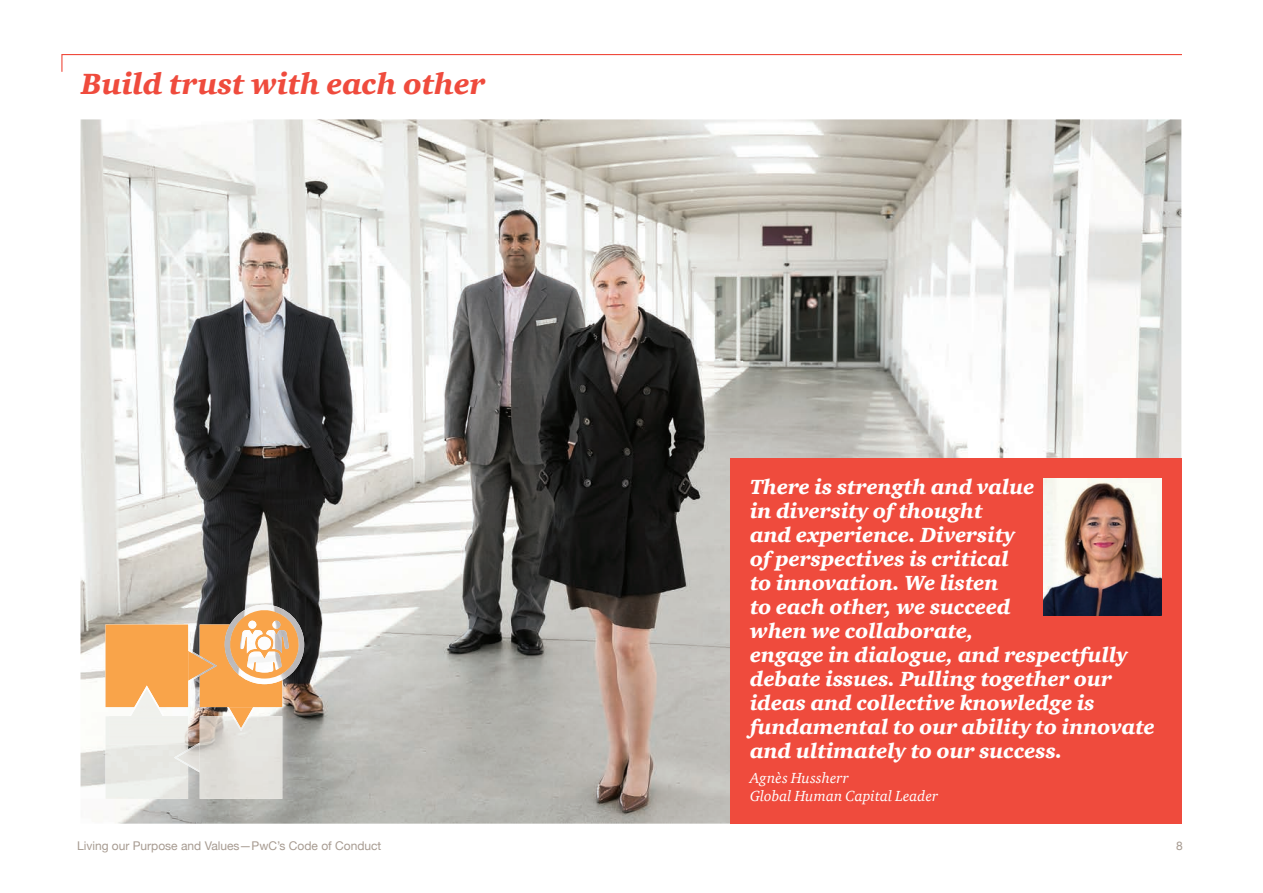
<style>
.page{position:relative;width:1263px;height:893px;background:#fff}
.page>*{position:absolute;margin:0;border:0;box-sizing:border-box;transform-origin:0 0}
.t1{font:italic 900 30px "ITC Charter Com";color:#ef4b3d}
.t2{font:italic 900 21px/24px "ITC Charter Com";color:#fff}
.t3{font:italic 15px/18px "ITC Charter Com";letter-spacing:.01em;color:#fff}
.t4{font:12px "Helvetica Neue";color:#a79b91}
</style>
<div class="page">
<img style="left:81px;top:119px;width:1100px;height:705px">
<svg style="left:61px;top:54px;width:1121px;height:18px"></svg>
<div style="left:730px;top:458px;width:451px;height:366px;background:#ef4b3d"></div>
<img style="left:106px;top:716px;width:82px;height:83px">
<img style="left:174px;top:743px;width:26px;height:29px">
<img style="left:200px;top:716px;width:82px;height:83px">
<img style="left:227px;top:707px;width:28px;height:24px">
<div style="left:200px;top:624px;width:82px;height:83px;background:#f9a44a"></div>
<img style="left:188px;top:649px;width:29px;height:34px">
<div style="left:106px;top:624px;width:82px;height:83px;background:#f9a44a"></div>
<img style="left:129px;top:685px;width:35px;height:31px">
<div style="left:109px;top:716px;width:79px;height:29px;background:#f0f1ed"></div>
<img style="left:225px;top:605px;width:79px;height:79px">
<img style="left:230px;top:610px;width:71px;height:69px">
<img style="left:247px;top:652px;width:35px;height:20px">
<img style="left:240px;top:630px;width:23px;height:23px">
<img style="left:266px;top:630px;width:23px;height:23px">
<svg style="left:258px;top:637px;width:13px;height:13px"></svg>
<svg style="left:272px;top:621px;width:8px;height:8px"></svg>
<svg style="left:248px;top:621px;width:8px;height:8px"></svg>
<img style="left:1043px;top:479px;width:118px;height:136px">
<h1 class="t1" style="left:81px;top:65px;width:406px">Build trust with each other</h1>
<p class="t2" style="left:750px;top:475px;width:406px">There is strength and value<br>in diversity of thought<br>and experience. Diversity<br>of perspectives is critical<br>to innovation. We listen<br>to each other, we succeed<br>when we collaborate,<br>engage in dialogue, and respectfully debate issues. Pulling together our ideas and collective knowledge is fundamental to our ability to innovate and ultimately to our success.</p>
<p class="t3" style="left:750px;top:769px;width:190px">Agnès Hussherr<br>Global Human Capital Leader</p>
<p class="t4" style="left:77px;top:837px;width:306px">Living our Purpose and Values—PwC’s Code of Conduct</p>
<p class="t4" style="left:1176px;top:837px;width:8px">8</p>
</div>
